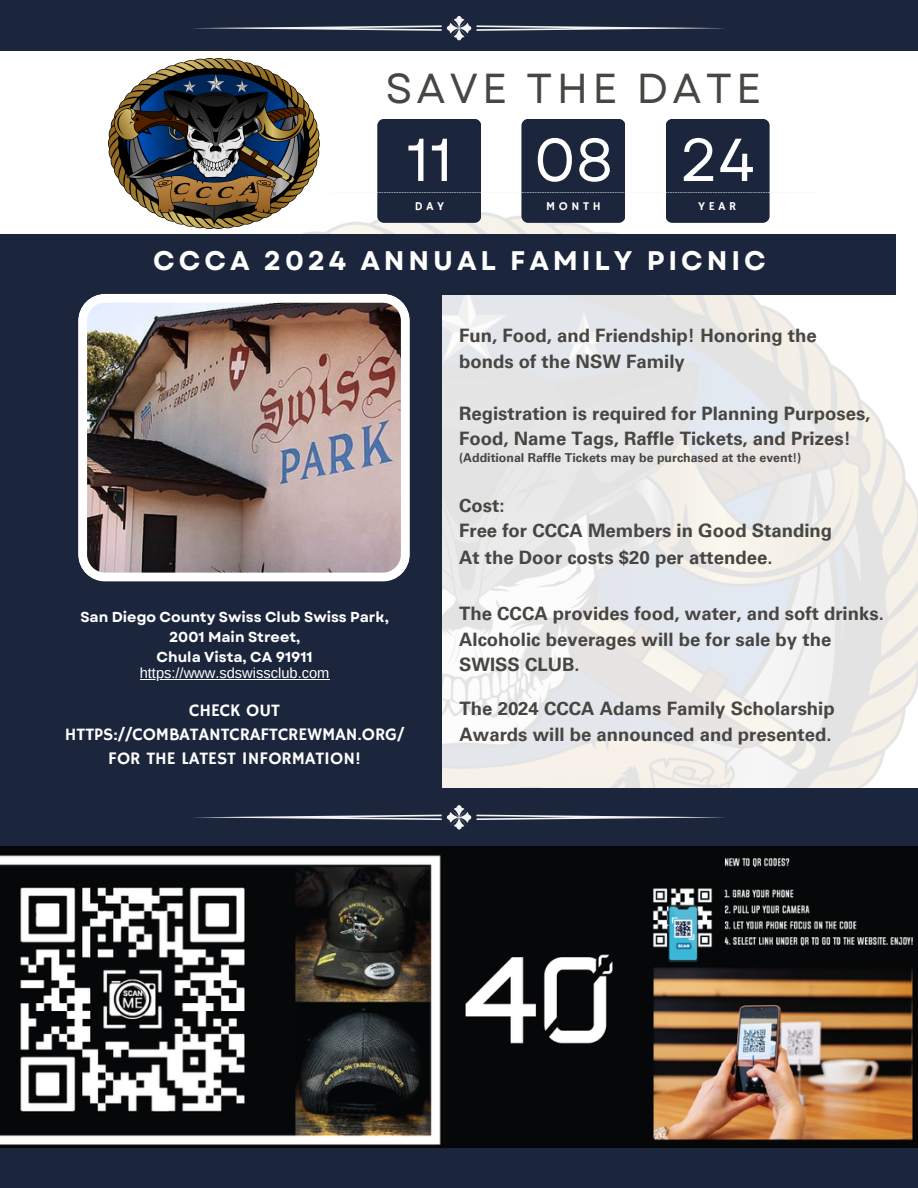
<style>
.page{position:relative;width:918px;height:1188px;background:#fff}
.page>*{position:absolute;margin:0;border:0;box-sizing:border-box;transform-origin:0 0}
.t1{font:60.45px "Garet";color:#fff}
.t2{font:41.85px "Garet";letter-spacing:.1em;color:#474642}
.t3{font:700 26.85px "Garet";letter-spacing:.145em;color:#fff}
.t4{font:700 18.6px/25.5px "Univers LT Pro 65";color:#474642}
.t5{font:17.7px/24px "Hammersmith One";color:#fff;text-align:center}
.t6{font:14.7px "Arimo";color:#fff}
.t7{font:700 14.4px/20.1px "Garet";color:#fff;text-align:center}
.t8{font:700 12.3px "Univers LT Pro 65";color:#474642}
.t9{font:12px "Hammersmith One";letter-spacing:.3em;color:#fff}
</style>
<div class="page">
<img style="left:198px;top:213px;width:720px;height:576px">
<img style="left:455px;top:846px;width:189px;height:302px">
<div style="left:377px;top:119px;width:104px;height:104px;background:#1b253c;border-radius:7px"></div>
<div style="left:521px;top:119px;width:104px;height:104px;background:#1b253c;border-radius:7px"></div>
<div style="left:666px;top:119px;width:104px;height:104px;background:#1b253c;border-radius:7px"></div>
<svg style="left:377px;top:192px;width:393px;height:1px"></svg>
<div style="left:0;top:294px;width:441px;height:511px;background:#1b253c"></div>
<div style="left:0;top:0;width:918px;height:50px;background:#1b253c"></div>
<svg style="left:477px;top:25px;width:248px;height:6px"></svg>
<svg style="left:193px;top:16px;width:278px;height:24px"></svg>
<div style="left:0;top:234px;width:895px;height:61px;background:#1b253c"></div>
<img style="left:78px;top:294px;width:332px;height:288px">
<div style="left:0;top:789px;width:918px;height:57px;background:#1b253c"></div>
<svg style="left:477px;top:815px;width:248px;height:5px"></svg>
<svg style="left:193px;top:805px;width:278px;height:25px"></svg>
<img style="left:109px;top:58px;width:210px;height:170px">
<img style="left:0;top:846px;width:455px;height:302px">
<img style="left:644px;top:846px;width:274px;height:302px">
<div style="left:0;top:1148px;width:918px;height:40px;background:#1b253c"></div>
<hr style="left:140px;top:679px;width:189px;height:1px;background:#fff">
<h2 class="t2" style="left:385px;top:58px;width:378px">SAVE THE DATE</h2>
<h1 class="t1" style="left:406px;top:116px;width:48px">11</h1>
<h1 class="t1" style="left:534px;top:116px;width:223px">08 24</h1>
<p class="t9" style="left:415px;top:199px;width:31px">DAY</p>
<p class="t9" style="left:546px;top:199px;width:56px">MONTH</p>
<p class="t9" style="left:698px;top:199px;width:39px">YEAR</p>
<h3 class="t3" style="left:153px;top:242px;width:614px">CCCA 2024 ANNUAL FAMILY PICNIC</h3>
<p class="t4" style="left:459px;top:325px;width:359px">Fun, Food, and Friendship! Honoring the bonds of the NSW Family</p>
<p class="t4" style="left:459px;top:403px;width:413px">Registration is required for Planning Purposes,<br>Food, Name Tags, Raffle Tickets, and Prizes!</p>
<p class="t8" style="left:459px;top:453px;width:344px">(Additional Raffle Tickets may be purchased at the event!)</p>
<p class="t4" style="left:459px;top:495px;width:375px">Cost:<br>Free for CCCA Members in Good Standing</p>
<p class="t7" style="left:80px;top:607px;width:310px">San Diego County Swiss Club Swiss Park,<br>2001 Main Street,<br>Chula Vista, CA 91911</p>
<p class="t6" style="left:140px;top:665px;width:191px">https://www.sdswissclub.com</p>
<p class="t5" style="left:65px;top:699px;width:341px">CHECK OUT<br>HTTPS://COMBATANTCRAFTCREWMAN.ORG/<br>FOR THE LATEST INFORMATION!</p>
<p class="t4" style="left:459px;top:547px;width:315px">At the Door costs $20 per attendee.</p>
<p class="t4" style="left:459px;top:603px;width:426px">The CCCA provides food, water, and soft drinks.<br>Alcoholic beverages will be for sale by the<br>SWISS CLUB.</p>
<p class="t4" style="left:460px;top:698px;width:377px">The 2024 CCCA Adams Family Scholarship<br>Awards will be announced and presented.</p>
</div>
